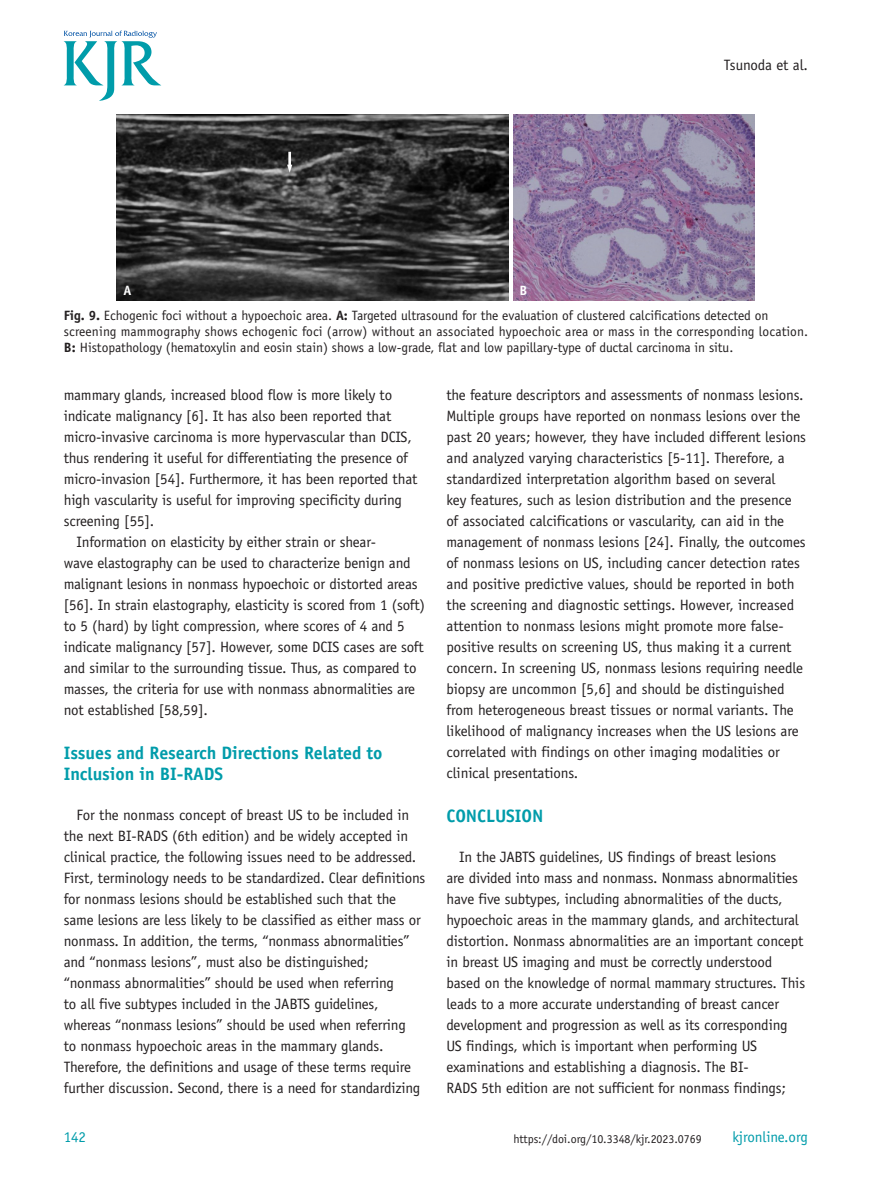
<style>
.page{position:relative;width:893px;height:1191px;background:#fff}
.page>*{position:absolute;margin:0;border:0;box-sizing:border-box;transform-origin:0 0}
.큰제목{font:700 18px/21px "Officina Sans Std";letter-spacing:-.005em;color:#009caa}
.본문{font:15px/21px "Officina Sans Std";letter-spacing:-.01em;color:#231f20}
.t1{font:15px "Officina Sans Std";letter-spacing:-.005em;color:#009caa}
.그림제목{font:13.5px/16.2px "Officina Sans Std";letter-spacing:-.005em;color:#231f20}
.t2{font:700 13.5px "Officina Sans Std";color:#fff}
.t3{font:12px "Officina Sans Std";letter-spacing:-.005em;color:#231f20}
.s1{font-weight:700}
</style>
<div class="page">
<svg style="left:64px;top:31px;width:97px;height:70px"></svg>
<img style="left:513px;top:115px;width:242px;height:186px">
<img style="left:117px;top:115px;width:392px;height:186px">
<p class="t2" style="left:124px;top:282px;width:10px">A</p>
<p class="t2" style="left:520px;top:282px;width:9px">B</p>
<p class="본문" style="left:724px;top:54px;width:86px">Tsunoda et al.</p>
<p class="그림제목" style="left:64px;top:307px;width:746px"><span class="s1">Fig. 9.</span> Echogenic foci without a hypoechoic area. <span class="s1">A:</span> Targeted ultrasound for the evaluation of clustered calcifications detected on screening mammography shows echogenic foci (arrow) without an associated hypoechoic area or mass in the corresponding location.<br><span class="s1">B:</span> Histopathology (hematoxylin and eosin stain) shows a low-grade, flat and low papillary-type of ductal carcinoma in situ.</p>
<p class="본문" style="left:64px;top:384px;width:355px">mammary glands, increased blood flow is more likely to indicate malignancy [6]. It has also been reported that micro-invasive carcinoma is more hypervascular than DCIS, thus rendering it useful for differentiating the presence of micro-invasion [54]. Furthermore, it has been reported that high vascularity is useful for improving specificity during screening [55].</p>
<p class="본문" style="left:64px;top:531px;width:363px;text-indent:13px">Information on elasticity by either strain or shear-<br>wave elastography can be used to characterize benign and malignant lesions in nonmass hypoechoic or distorted areas [56]. In strain elastography, elasticity is scored from 1 (soft) to 5 (hard) by light compression, where scores of 4 and 5 indicate malignancy [57]. However, some DCIS cases are soft and similar to the surrounding tissue. Thus, as compared to masses, the criteria for use with nonmass abnormalities are not established [58,59].</p>
<p class="큰제목" style="left:64px;top:742px;width:320px">Issues and Research Directions Related to<br>Inclusion in BI-RADS</p>
<p class="본문" style="left:64px;top:804px;width:363px;text-indent:13px">For the nonmass concept of breast US to be included in the next BI-RADS (6th edition) and be widely accepted in clinical practice, the following issues need to be addressed.<br>First, terminology needs to be standardized. Clear definitions for nonmass lesions should be established such that the same lesions are less likely to be classified as either mass or nonmass. In addition, the terms, “nonmass abnormalities” and “nonmass lesions”, must also be distinguished; “nonmass abnormalities” should be used when referring<br>to all five subtypes included in the JABTS guidelines, whereas “nonmass lesions” should be used when referring<br>to nonmass hypoechoic areas in the mammary glands.<br>Therefore, the definitions and usage of these terms require further discussion. Second, there is a need for standardizing</p>
<p class="t1" style="left:64px;top:1128px;width:24px">142</p>
<p class="본문" style="left:446px;top:384px;width:361px">the feature descriptors and assessments of nonmass lesions.<br>Multiple groups have reported on nonmass lesions over the past 20 years; however, they have included different lesions and analyzed varying characteristics [5-11]. Therefore, a standardized interpretation algorithm based on several<br>key features, such as lesion distribution and the presence of associated calcifications or vascularity, can aid in the management of nonmass lesions [24]. Finally, the outcomes of nonmass lesions on US, including cancer detection rates and positive predictive values, should be reported in both the screening and diagnostic settings. However, increased attention to nonmass lesions might promote more false&shy;positive results on screening US, thus making it a current concern. In screening US, nonmass lesions requiring needle biopsy are uncommon [5,6] and should be distinguished from heterogeneous breast tissues or normal variants. The likelihood of malignancy increases when the US lesions are correlated with findings on other imaging modalities or clinical presentations.</p>
<p class="큰제목" style="left:446px;top:805px;width:98px">CONCLUSION</p>
<p class="본문" style="left:446px;top:846px;width:360px;text-indent:13px">In the JABTS guidelines, US findings of breast lesions<br>are divided into mass and nonmass. Nonmass abnormalities have five subtypes, including abnormalities of the ducts, hypoechoic areas in the mammary glands, and architectural distortion. Nonmass abnormalities are an important concept in breast US imaging and must be correctly understood based on the knowledge of normal mammary structures. This leads to a more accurate understanding of breast cancer development and progression as well as its corresponding US findings, which is important when performing US examinations and establishing a diagnosis. The BI-<br>RADS 5th edition are not sufficient for nonmass findings;</p>
<p class="t3" style="left:513px;top:1132px;width:190px">https://doi.org/10.3348/kjr.2023.0769</p>
<p class="t1" style="left:732px;top:1128px;width:77px">kjronline.org</p>
</div>
